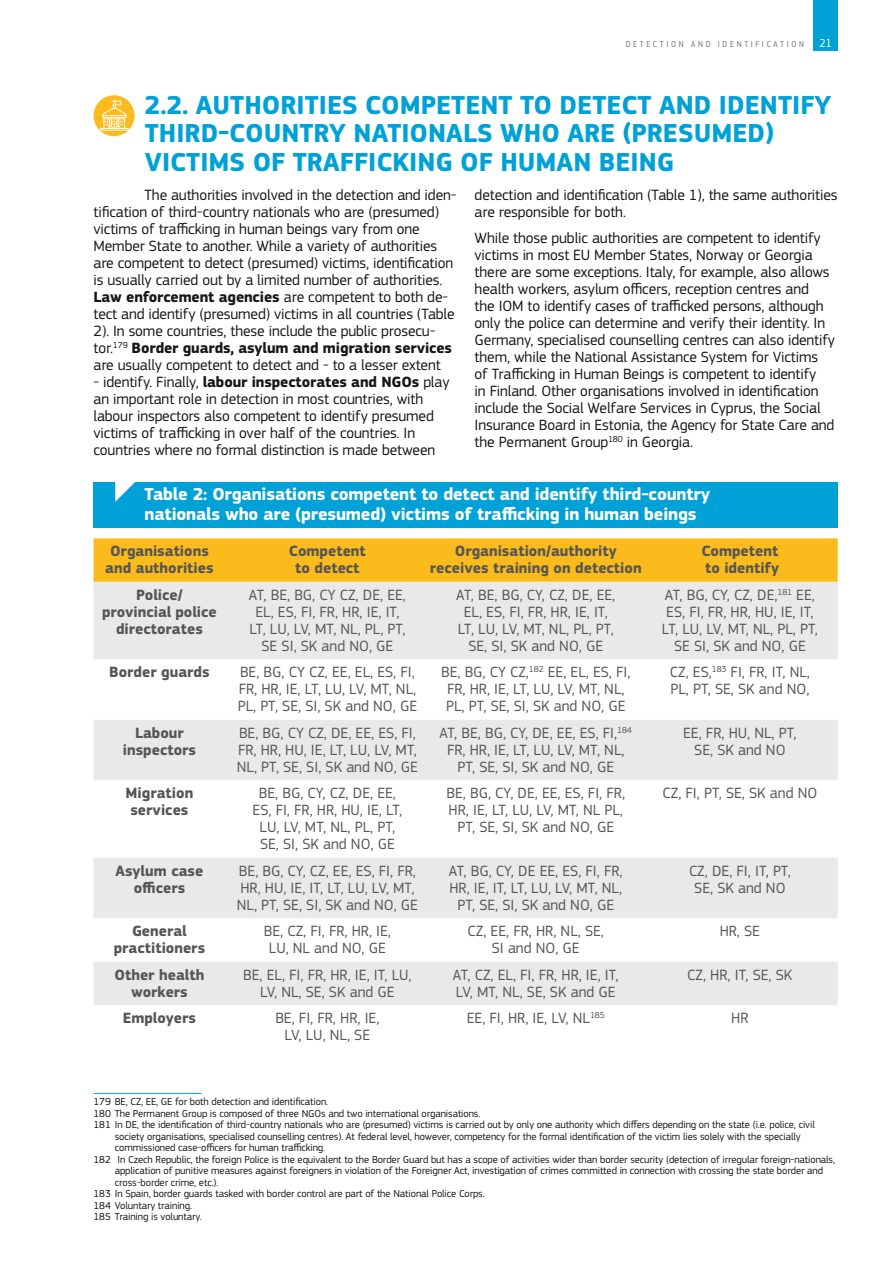
<style>
.page{position:relative;width:893px;height:1263px;background:#fff}
.page>*{position:absolute;margin:0;border:0;box-sizing:border-box;transform-origin:0 0}
.t1{font:700 27px/28.3px "EC Square Sans Pro";color:#00a1d7}
.t2{font:700 18px/19.5px "EC Square Sans Pro";letter-spacing:-.01em;color:#fff}
.t3{font:15.45px/17px "EC Square Sans Pro";letter-spacing:-.01em;color:#181716}
.t4{font:15.45px/17px "EC Square Sans Pro";color:#565655;text-align:center}
.t5{font:700 15.45px/17px "EC Square Sans Pro";color:#565655;text-align:center}
.t6{font:12px "EC Square Sans Cond Pro";color:#fff}
.t7{font:10.5px "EC Square Sans Pro";letter-spacing:-.01em;color:#181716}
.t8{font:9px "EC Square Sans Cond Pro";letter-spacing:.3em;color:#7a7b7a}
.s1{font-weight:700}
</style>
<div class="page">
<div style="left:814px;top:0;width:24px;height:51px;background:#00a1d7"></div>
<hr style="left:94px;top:1093px;width:108px;height:1px;background:#00a1d7">
<div style="left:94px;top:482px;width:744px;height:46px;background:#00a1d7"></div>
<div style="left:94px;top:538px;width:744px;height:44px;background:#fbbb1d"></div>
<svg style="left:94px;top:582px;width:744px;height:423px;fill:#e9e9e9"></svg>
<svg style="left:115px;top:482px;width:20px;height:20px"></svg>
<div style="left:94px;top:95px;width:41px;height:41px;background:#fbbb1d;border-radius:50%"></div>
<svg style="left:99px;top:99px;width:30px;height:32px"></svg>
<p class="t8" style="left:626px;top:39px;width:180px">DETECTION AND IDENTIFICATION</p>
<p class="t6" style="left:820px;top:36px;width:13px">21</p>
<h1 class="t1" style="left:145px;top:92px;width:688px">2.2. AUTHORITIES COMPETENT TO DETECT AND IDENTIFY<br>THIRD-COUNTRY NATIONALS WHO ARE (PRESUMED)<br>VICTIMS OF TRAFFICKING OF HUMAN BEING</h1>
<p class="t3" style="left:475px;top:187px;width:364px">detection and identification (Table 1), the same authorities are responsible for both.</p>
<p class="t3" style="left:475px;top:229px;width:362px">While those public authorities are competent to identify victims in most EU Member States, Norway or Georgia there are some exceptions. Italy, for example, also allows health workers, asylum officers, reception centres and<br>the IOM to identify cases of trafficked persons, although only the police can determine and verify their identity. In Germany, specialised counselling centres can also identify them, while the National Assistance System for Victims of Trafficking in Human Beings is competent to identify<br>in Finland. Other organisations involved in identification include the Social Welfare Services in Cyprus, the Social Insurance Board in Estonia, the Agency for State Care and the Permanent Group<sup>180</sup> in Georgia.</p>
<p class="t2" style="left:145px;top:485px;width:567px">Table 2: Organisations competent to detect and identify third-country nationals who are (presumed) victims of trafficking in human beings</p>
<p class="t5" style="left:105px;top:543px;width:110px">Organisations and authorities</p>
<p class="t5" style="left:289px;top:543px;width:78px">Competent to detect</p>
<p class="t5" style="left:430px;top:543px;width:213px">Organisation/authority receives training on detection</p>
<p class="t5" style="left:701px;top:543px;width:79px;text-align:left">Competent to identify</p>
<p class="t5" style="left:102px;top:587px;width:116px">Police/ provincial police directorates</p>
<p class="t4" style="left:249px;top:586px;width:159px">AT, BE, BG, CY CZ, DE, EE,<br>EL, ES, FI, FR, HR, IE, IT,<br>LT, LU, LV, MT, NL, PL, PT,<br>SE SI, SK and NO, GE</p>
<p class="t4" style="left:456px;top:586px;width:160px">AT, BE, BG, CY, CZ, DE, EE,<br>EL, ES, FI, FR, HR, IE, IT,<br>LT, LU, LV, MT, NL, PL, PT,<br>SE, SI, SK and NO, GE</p>
<p class="t4" style="left:662px;top:586px;width:157px">AT, BG, CY, CZ, DE,<sup>181</sup> EE,<br>ES, FI, FR, HR, HU, IE, IT,<br>LT, LU, LV, MT, NL, PL, PT,<br>SE SI, SK and NO, GE</p>
<p class="t5" style="left:109px;top:664px;width:102px">Border guards</p>
<p class="t4" style="left:238px;top:664px;width:181px;text-align:left">BE, BG, CY CZ, EE, EL, ES, FI,<br>FR, HR, IE, LT, LU, LV, MT, NL,<br>PL, PT, SE, SI, SK and NO, GE</p>
<p class="t4" style="left:441px;top:664px;width:191px">BE, BG, CY CZ,<sup>182</sup> EE, EL, ES, FI,<br>FR, HR, IE, LT, LU, LV, MT, NL,<br>PL, PT, SE, SI, SK and NO, GE</p>
<p class="t4" style="left:670px;top:664px;width:142px;text-align:left">CZ, ES,<sup>183</sup> FI, FR, IT, NL,<br>PL, PT, SE, SK and NO,</p>
<p class="t5" style="left:123px;top:725px;width:75px">Labour inspectors</p>
<p class="t4" style="left:237px;top:724px;width:183px;text-align:left">BE, BG, CY CZ, DE, EE, ES, FI,<br>FR, HR, HU, IE, LT, LU, LV, MT,<br>NL, PT, SE, SI, SK and NO, GE</p>
<p class="t4" style="left:440px;top:724px;width:194px">AT, BE, BG, CY, DE, EE, ES, FI,<sup>184<br></sup>FR, HR, IE, LT, LU, LV, MT, NL,<br>PT, SE, SI, SK and NO, GE</p>
<p class="t4" style="left:683px;top:724px;width:115px">EE, FR, HU, NL, PT,<br>SE, SK and NO</p>
<p class="t5" style="left:126px;top:785px;width:69px">Migration services</p>
<p class="t4" style="left:253px;top:785px;width:151px">BE, BG, CY, CZ, DE, EE,<br>ES, FI, FR, HR, HU, IE, LT,<br>LU, LV, MT, NL, PL, PT,<br>SE, SI, SK and NO, GE</p>
<p class="t4" style="left:447px;top:785px;width:180px">BE, BG, CY, DE, EE, ES, FI, FR,<br>HR, IE, LT, LU, LV, MT, NL PL,<br>PT, SE, SI, SK and NO, GE</p>
<p class="t4" style="left:662px;top:785px;width:156px">CZ, FI, PT, SE, SK and NO</p>
<p class="t5" style="left:115px;top:863px;width:89px">Asylum case officers</p>
<p class="t4" style="left:237px;top:862px;width:183px;text-align:left">BE, BG, CY, CZ, EE, ES, FI, FR,<br>HR, HU, IE, IT, LT, LU, LV, MT,<br>NL, PT, SE, SI, SK and NO, GE</p>
<p class="t4" style="left:449px;top:862px;width:175px">AT, BG, CY, DE EE, ES, FI, FR,<br>HR, IE, IT, LT, LU, LV, MT, NL,<br>PT, SE, SI, SK and NO, GE</p>
<p class="t4" style="left:689px;top:862px;width:103px">CZ, DE, FI, IT, PT,<br>SE, SK and NO</p>
<p class="t5" style="left:114px;top:923px;width:93px">General practitioners</p>
<p class="t4" style="left:264px;top:923px;width:129px">BE, CZ, FI, FR, HR, IE,<br>LU, NL and NO, GE</p>
<p class="t4" style="left:468px;top:923px;width:138px">CZ, EE, FR, HR, NL, SE,<br>SI and NO, GE</p>
<p class="t4" style="left:720px;top:923px;width:42px">HR, SE</p>
<p class="t5" style="left:114px;top:966px;width:91px">Other health workers</p>
<p class="t4" style="left:243px;top:966px;width:170px">BE, EL, FI, FR, HR, IE, IT, LU,<br>LV, NL, SE, SK and GE</p>
<p class="t4" style="left:453px;top:966px;width:167px;text-align:left">AT, CZ, EL, FI, FR, HR, IE, IT,<br>LV, MT, NL, SE, SK and GE</p>
<p class="t4" style="left:687px;top:966px;width:107px">CZ, HR, IT, SE, SK</p>
<p class="t5" style="left:123px;top:1010px;width:75px">Employers</p>
<p class="t4" style="left:275px;top:1009px;width:106px">BE, FI, FR, HR, IE,<br>LV, LU, NL, SE</p>
<p class="t4" style="left:467px;top:1009px;width:140px">EE, FI, HR, IE, LV, NL<sup>185</sup></p>
<p class="t4" style="left:731px;top:1009px;width:19px">HR</p>
<p class="t3" style="left:94px;top:187px;width:365px;text-indent:51px">The authorities involved in the detection and iden&shy;tification of third-country nationals who are (presumed) victims of trafficking in human beings vary from one Member State to another. While a variety of authorities are competent to detect (presumed) victims, identification is usually carried out by a limited number of authorities.<br><span class="s1">Law enforcement agencies</span> are competent to both de&shy;tect and identify (presumed) victims in all countries (Table 2). In some countries, these include the public prosecu&shy;tor.<sup>179</sup> <span class="s1">Border guards, asylum and migration services </span>are usually competent to detect and - to a lesser extent</p>
<p class="t3" style="left:94px;top:374px;width:357px">- identify. Finally, <span class="s1">labour inspectorates and NGOs</span> play an important role in detection in most countries, with labour inspectors also competent to identify presumed victims of trafficking in over half of the countries. In countries where no formal distinction is made between</p>
<p class="t7" style="left:94px;top:1095px;width:236px">179 BE, CZ, EE, GE for both detection and identification.</p>
<p class="t7" style="left:94px;top:1107px;width:388px">180 The Permanent Group is composed of three NGOs and two international organisations.</p>
<p class="t7" style="left:94px;top:1118px;width:723px">181 In DE, the identification of third-country nationals who are (presumed) victims is carried out by only one authority which differs depending on the state (i.e. police, civil</p>
<p class="t7" style="left:115px;top:1130px;width:687px">society organisations, specialised counselling centres). At federal level, however, competency for the formal identification of the victim lies solely with the specially</p>
<p class="t7" style="left:115px;top:1141px;width:212px">commissioned case-officers for human trafficking.</p>
<p class="t7" style="left:94px;top:1153px;width:743px">182 In Czech Republic, the foreign Police is the equivalent to the Border Guard but has a scope of activities wider than border security (detection of irregular foreign-nationals,</p>
<p class="t7" style="left:115px;top:1165px;width:710px">application of punitive measures against foreigners in violation of the Foreigner Act, investigation of crimes committed in connection with crossing the state border and</p>
<p class="t7" style="left:115px;top:1176px;width:105px">cross-border crime, etc.).</p>
<p class="t7" style="left:94px;top:1188px;width:393px">183 In Spain, border guards tasked with border control are part of the National Police Corps.</p>
<p class="t7" style="left:94px;top:1199px;width:100px">184 Voluntary training.</p>
<p class="t7" style="left:94px;top:1211px;width:110px">185 Training is voluntary.</p>
</div>
